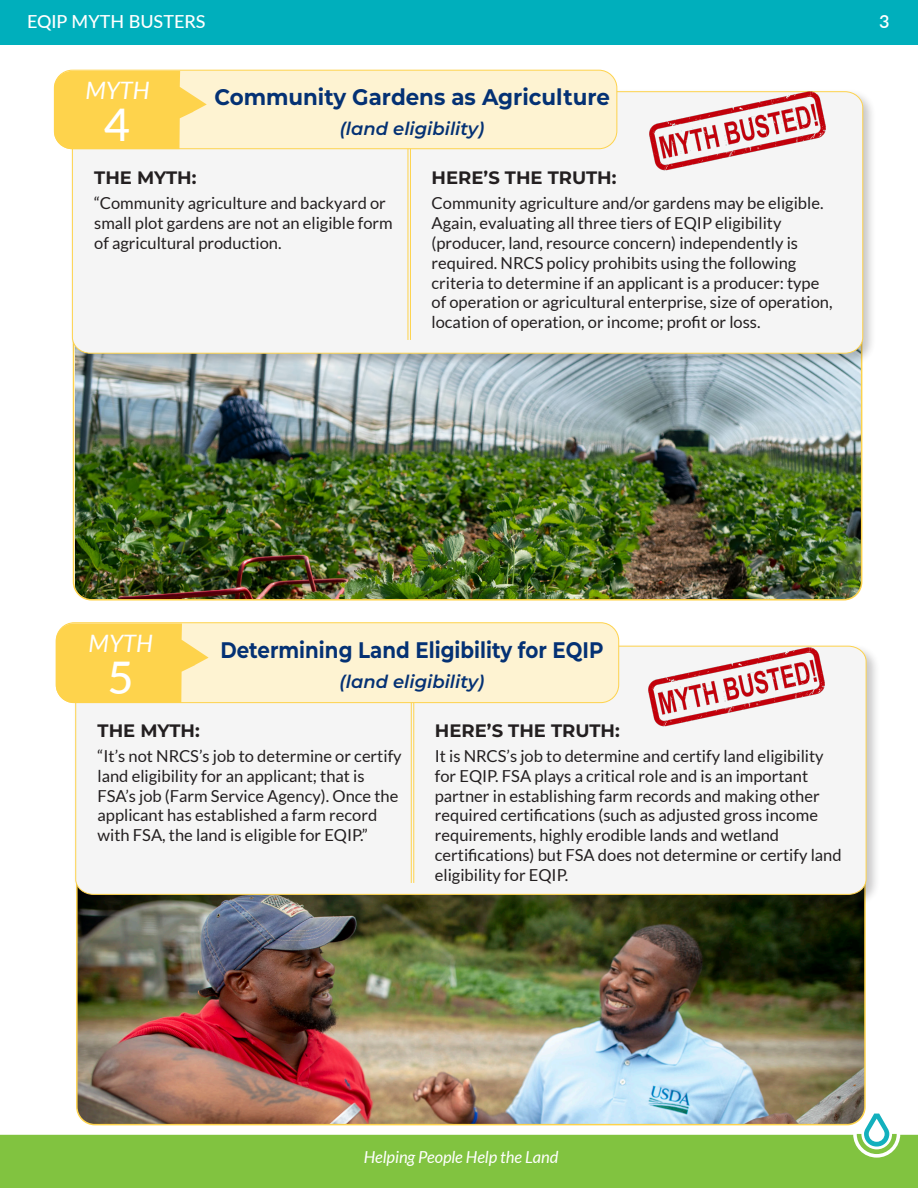
<style>
.page{position:relative;width:918px;height:1188px;background:#fff}
.page>*{position:absolute;margin:0;border:0;box-sizing:border-box;transform-origin:0 0}
.Myth{font:500 45px "Lato";color:#fff}
.Myth-2{font:italic 24px "Lato";color:#fff}
.Body_Subhead{font:700 22.5px "Montserrat";color:#043174;scale:.88 1}
.Body_Subhead-2{font:700 22.5px "Montserrat";color:#043174;scale:.95 1}
.Myth_title{font:700 18px "Montserrat";color:#231f20}
.Body_Subhead-3{font:italic 600 18px "Montserrat";color:#043174}
.t1{font:500 18px "Lato";color:#fff}
.t2{font:600 18px "Lato";color:#fff}
.Myth_Body{font:16.5px/19.8px "Lato";color:#231f20}
.t3{font:italic 16.5px "Lato";letter-spacing:-.005em;color:#fff}
</style>
<div class="page">
<div style="left:0;top:0;width:918px;height:44px;background:#00afbc"></div>
<div style="left:0;top:1135px;width:918px;height:53px;background:#81c340"></div>
<svg style="left:853px;top:1113px;width:47px;height:45px"></svg>
<img style="left:72px;top:367px;width:791px;height:234px">
<div style="left:69px;top:89px;width:808px;height:278px;background:#231f20;opacity:.25"></div>
<div style="left:72px;top:91px;width:792px;height:263px;background:#f5f5f5"></div>
<hr style="left:408px;top:107px;width:1px;height:233px;background:#fed34c">
<hr style="left:410px;top:107px;width:1px;height:233px;background:#fed34c">
<div style="left:54px;top:70px;width:563px;height:79px;background:#fef3d2;border-radius:18px"></div>
<div style="left:54px;top:70px;width:563px;height:79px;border:1px solid #fed34c;border-radius:18px"></div>
<svg style="left:54px;top:71px;width:153px;height:78px"></svg>
<img style="left:639px;top:89px;width:200px;height:90px">
<img style="left:76px;top:908px;width:790px;height:218px">
<div style="left:72px;top:643px;width:808px;height:265px;background:#231f20;opacity:.25"></div>
<div style="left:75px;top:645px;width:792px;height:250px;background:#f5f5f5"></div>
<hr style="left:411px;top:657px;width:1px;height:226px;background:#fed34c">
<hr style="left:414px;top:657px;width:1px;height:226px;background:#fed34c">
<div style="left:56px;top:623px;width:563px;height:80px;background:#fef3d2;border-radius:18px"></div>
<div style="left:56px;top:622px;width:563px;height:81px;border:1px solid #fed34c;border-radius:18px"></div>
<svg style="left:56px;top:623px;width:153px;height:80px"></svg>
<img style="left:639px;top:643px;width:189px;height:91px">
<p class="t1" style="left:27px;top:9px;width:180px">EQIP MYTH BUSTERS</p>
<p class="t2" style="left:879px;top:9px;width:12px">3</p>
<p class="Myth-2" style="left:85px;top:77px;width:66px">MYTH</p>
<p class="Myth" style="left:104px;top:93px;width:28px">4</p>
<p class="Body_Subhead-2" style="left:214px;top:81px;width:418px">Community Gardens as Agriculture</p>
<p class="Body_Subhead-3" style="left:340px;top:116px;width:146px">(land eligibility)</p>
<p class="Myth_title" style="left:94px;top:165px;width:104px">THE MYTH:</p>
<p class="Myth_Body" style="left:94px;top:193px;width:300px">“Community agriculture and backyard or small plot gardens are not an eligible form of agricultural production.</p>
<p class="Myth_title" style="left:432px;top:165px;width:186px">HERE’S THE TRUTH:</p>
<p class="Myth_Body" style="left:432px;top:193px;width:403px">Community agriculture and/or gardens may be eligible.<br>Again, evaluating all three tiers of EQIP eligibility (producer, land, resource concern) independently is required. NRCS policy prohibits using the following criteria to determine if an applicant is a producer: type of operation or agricultural enterprise, size of operation, location of operation, or income; profit or loss.</p>
<p class="Myth-2" style="left:89px;top:630px;width:66px">MYTH</p>
<p class="Myth" style="left:108px;top:645px;width:28px">5</p>
<p class="Body_Subhead" style="left:220px;top:633px;width:437px">Determining Land Eligibility for EQIP</p>
<p class="Body_Subhead-3" style="left:340px;top:668px;width:146px">(land eligibility)</p>
<p class="Myth_title" style="left:98px;top:717px;width:104px">THE MYTH:</p>
<p class="Myth_Body" style="left:98px;top:746px;width:306px">“It’s not NRCS’s job to determine or certify land eligibility for an applicant; that is FSA’s job (Farm Service Agency). Once the applicant has established a farm record with FSA, the land is eligible for EQIP.”</p>
<p class="Myth_title" style="left:435px;top:717px;width:186px">HERE’S THE TRUTH:</p>
<p class="Myth_Body" style="left:435px;top:746px;width:408px">It is NRCS’s job to determine and certify land eligibility for EQIP. FSA plays a critical role and is an important partner in establishing farm records and making other required certifications (such as adjusted gross income requirements, highly erodible lands and wetland certifications) but FSA does not determine or certify land eligibility for EQIP.</p>
<p class="t3" style="left:364px;top:1148px;width:196px">Helping People Help the Land</p>
</div>
